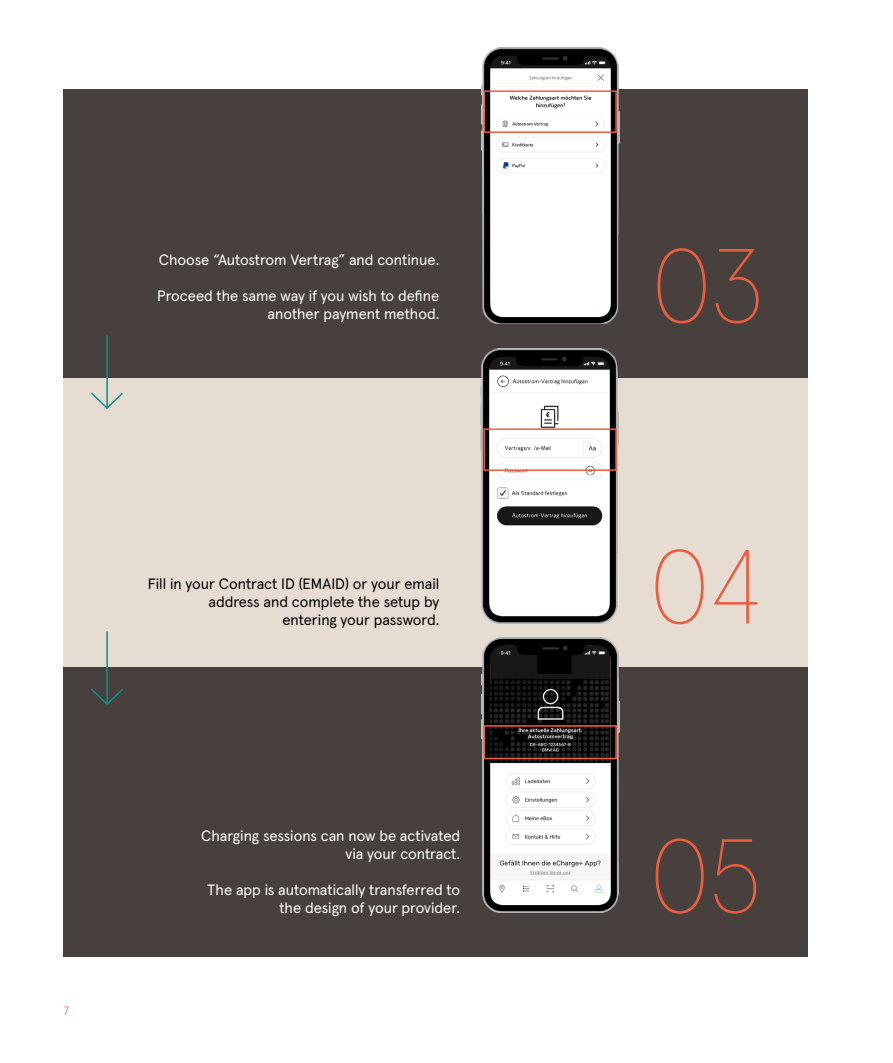
<style>
.page{position:relative;width:893px;height:1063px;background:#fff}
.page>*{position:absolute;margin:0;border:0;box-sizing:border-box;transform-origin:0 0}
.t1{font:100 105px "Apercu Pro";color:#eb5d40}
.t2{font:15px/18px "Apercu Pro";color:#fff;text-align:right}
.t3{font:15px/18px "Apercu Pro";color:#000;text-align:right}
.t4{font:300 12px "Apercu Pro";color:#eb5d40}
</style>
<div class="page">
<div style="left:64px;top:90px;width:744px;height:289px;background:#47403d"></div>
<div style="left:64px;top:378px;width:744px;height:289px;background:#e6dcd1"></div>
<div style="left:64px;top:668px;width:744px;height:289px;background:#47403d"></div>
<hr style="left:106px;top:631px;width:2px;height:73px;background:#00968d">
<svg style="left:91px;top:687px;width:32px;height:18px"></svg>
<hr style="left:106px;top:335px;width:2px;height:73px;background:#00968d">
<svg style="left:91px;top:391px;width:32px;height:18px"></svg>
<img style="left:481px;top:48px;width:138px;height:276px">
<img style="left:481px;top:348px;width:138px;height:275px">
<img style="left:481px;top:638px;width:138px;height:275px">
<div style="left:483px;top:90px;width:134px;height:43px;border:2px solid #eb5d40"></div>
<div style="left:483px;top:428px;width:134px;height:43px;border:2px solid #eb5d40"></div>
<div style="left:483px;top:725px;width:134px;height:34px;border:2px solid #eb5d40"></div>
<p class="t2" style="left:159px;top:250px;width:282px">Choose “Autostrom Vertrag” and continue.</p>
<p class="t2" style="left:157px;top:286px;width:284px">Proceed the same way if you wish to define another payment method.</p>
<p class="t3" style="left:148px;top:574px;width:293px">Fill in your Contract ID (EMAID) or your email address and complete the setup by<br>entering your password.</p>
<p class="t4" style="left:64px;top:1001px;width:7px">7</p>
<p class="t2" style="left:201px;top:826px;width:260px">Charging sessions can now be activated via your contract.</p>
<p class="t2" style="left:207px;top:880px;width:254px">The app is automatically transferred to the design of your provider.</p>
<h1 class="t1" style="left:652px;top:207px;width:113px">03</h1>
<h1 class="t1" style="left:650px;top:508px;width:112px">04</h1>
<h1 class="t1" style="left:650px;top:797px;width:112px">05</h1>
</div>
